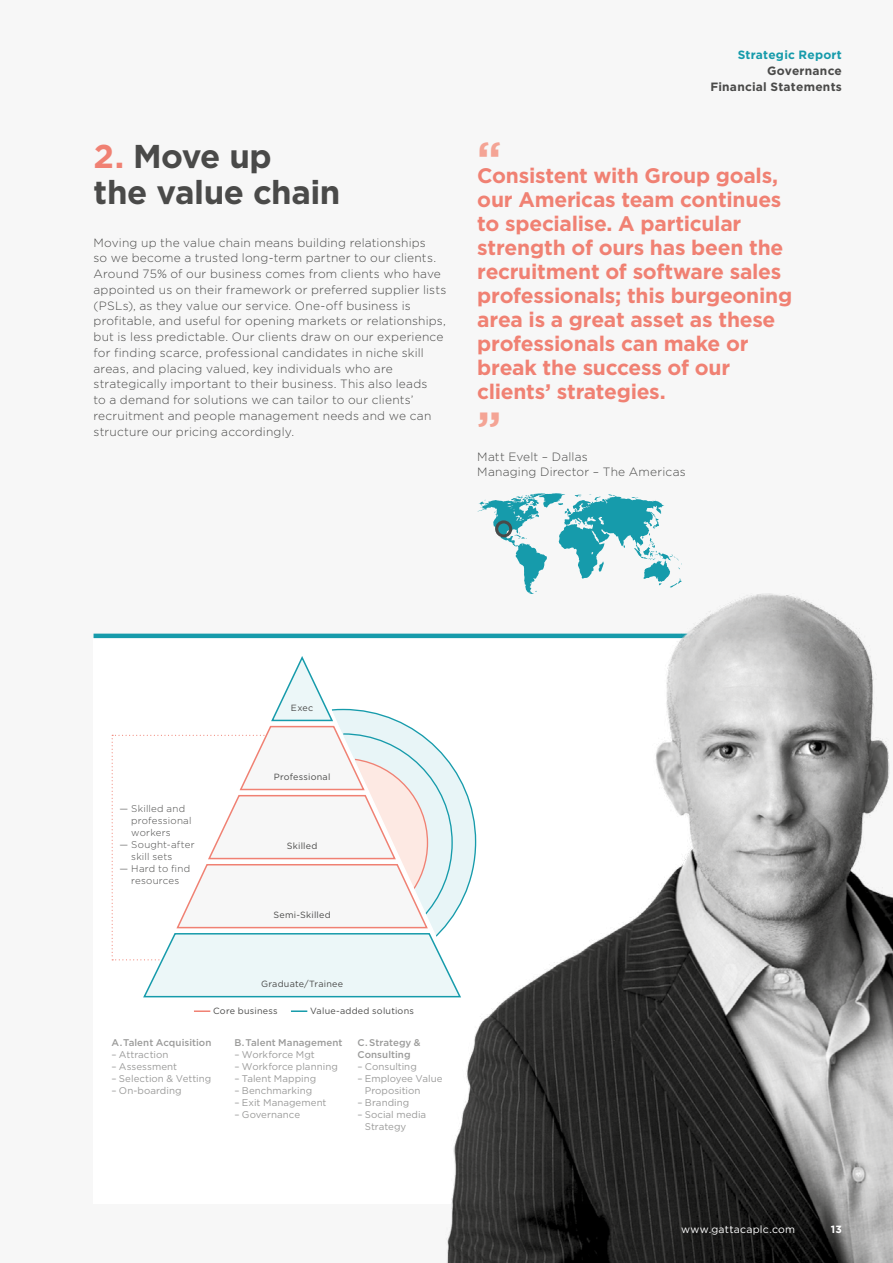
<style>
.page{position:relative;width:893px;height:1263px;background:#f7f7f7}
.page>*{position:absolute;margin:0;border:0;box-sizing:border-box;transform-origin:0 0}
.t1{font:700 45px "Gotham";color:#f4a495}
.t2{font:700 33px/36px "Gotham";letter-spacing:-.015em;color:#4a4a49}
.t3{font:700 21px/24px "Gotham";letter-spacing:-.015em;color:#f08173}
.t4{font:300 12px/15.8px "Gotham";letter-spacing:.015em;color:#4a4a49}
.t5{font:700 12px/15.8px "Gotham";letter-spacing:.02em;color:#4a4a49;text-align:right}
.t6{font:700 12px "Gotham";letter-spacing:.02em;color:#169bab}
.t7{font:10.5px "Gotham";letter-spacing:.025em;color:#fff}
.t8{font:700 10.5px "Gotham";color:#fff}
.t9{font:9.75px/12px "Gotham";letter-spacing:.005em;color:#9b9b9a}
.t10{font:300 9.75px/12px "Gotham";letter-spacing:.02em;color:#4a4a49}
.t11{font:500 9.75px/12px "Gotham";letter-spacing:.005em;color:#9b9b9a}
.t12{font:9px "Gotham";letter-spacing:.025em;color:#4a4a49}
.s1{color:#f08173}
</style>
<div class="page">
<div style="left:94px;top:638px;width:748px;height:565px;background:#fff"></div>
<svg style="left:477px;top:493px;width:196px;height:62px"></svg>
<div style="left:495px;top:520px;width:17px;height:17px;border:3px solid #4a4a49;border-radius:50%"></div>
<svg style="left:194px;top:1010px;width:16px;height:2px"></svg>
<svg style="left:291px;top:1010px;width:16px;height:2px"></svg>
<svg style="left:112px;top:656px;width:243px;height:342px"></svg>
<hr style="left:94px;top:634px;width:748px;height:4px;background:#169bab">
<img style="left:355px;top:555px;width:538px;height:708px">
<p class="t6" style="left:738px;top:47px;width:106px">Strategic Report</p>
<p class="t5" style="left:710px;top:63px;width:133px">Governance<br>Financial Statements</p>
<h2 class="t2" style="left:94px;top:138px;width:248px"><span class="s1">2.</span> Move up<br>the value chain</h2>
<p class="t3" style="left:477px;top:163px;width:316px"><sup>“</sup>Consistent with Group goals, our Americas team continues to specialise. A particular strength of ours has been the recruitment of software sales professionals; this burgeoning area is a great asset as these professionals can make or break the success of our clients’ strategies.</p>
<h1 class="t1" style="left:477px;top:398px;width:26px">”</h1>
<p class="t4" style="left:477px;top:448px;width:210px">Matt Evelt – Dallas<br>Managing Director – The Americas</p>
<p class="t4" style="left:94px;top:234px;width:354px">Moving up the value chain means building relationships<br>so we become a trusted long-term partner to our clients.<br>Around 75% of our business comes from clients who have appointed us on their framework or preferred supplier lists (PSLs), as they value our service. One-off business is profitable, and useful for opening markets or relationships, but is less predictable. Our clients draw on our experience for finding scarce, professional candidates in niche skill areas, and placing valued, key individuals who are strategically important to their business. This also leads<br>to a demand for solutions we can tailor to our clients’ recruitment and people management needs and we can structure our pricing accordingly.</p>
<p class="t12" style="left:291px;top:702px;width:24px">Exec</p>
<p class="t10" style="left:131px;top:802px;width:62px;text-indent:-12px">— Skilled and professional workers</p>
<p class="t10" style="left:131px;top:838px;width:65px;text-indent:-12px">— Sought-after skill sets</p>
<p class="t10" style="left:120px;top:862px;width:72px;text-align:center">— Hard to find resources</p>
<p class="t12" style="left:274px;top:771px;width:58px">Professional</p>
<p class="t12" style="left:287px;top:840px;width:32px">Skilled</p>
<p class="t12" style="left:273px;top:909px;width:59px">Semi-Skilled</p>
<p class="t12" style="left:261px;top:978px;width:84px">Graduate/Trainee</p>
<p class="t12" style="left:213px;top:1005px;width:66px">Core business</p>
<p class="t12" style="left:310px;top:1005px;width:105px">Value-added solutions</p>
<p class="t11" style="left:112px;top:1036px;width:101px">A. Talent Acquisition</p>
<p class="t9" style="left:112px;top:1048px;width:58px">– Attraction</p>
<p class="t9" style="left:112px;top:1060px;width:67px">– Assessment</p>
<p class="t9" style="left:112px;top:1072px;width:101px">– Selection &amp; Vetting</p>
<p class="t9" style="left:112px;top:1084px;width:71px">– On-boarding</p>
<p class="t11" style="left:235px;top:1036px;width:109px">B. Talent Management</p>
<p class="t9" style="left:235px;top:1048px;width:82px">– Workforce Mgt</p>
<p class="t9" style="left:235px;top:1060px;width:105px">– Workforce planning</p>
<p class="t9" style="left:235px;top:1072px;width:83px">– Talent Mapping</p>
<p class="t9" style="left:235px;top:1084px;width:79px">– Benchmarking</p>
<p class="t9" style="left:235px;top:1096px;width:93px">– Exit Management</p>
<p class="t9" style="left:235px;top:1108px;width:67px">– Governance</p>
<p class="t11" style="left:358px;top:1036px;width:65px">C. Strategy &amp;<br>Consulting</p>
<p class="t9" style="left:358px;top:1060px;width:61px">– Consulting</p>
<p class="t9" style="left:365px;top:1072px;width:79px;text-indent:-7px">– Employee Value<br>Proposition</p>
<p class="t9" style="left:358px;top:1096px;width:53px">– Branding</p>
<p class="t9" style="left:365px;top:1108px;width:63px;text-indent:-7px">– Social media<br>Strategy</p>
<p class="t7" style="left:681px;top:1223px;width:116px">www.gattacaplc.com</p>
<p class="t8" style="left:831px;top:1222px;width:13px">13</p>
</div>
